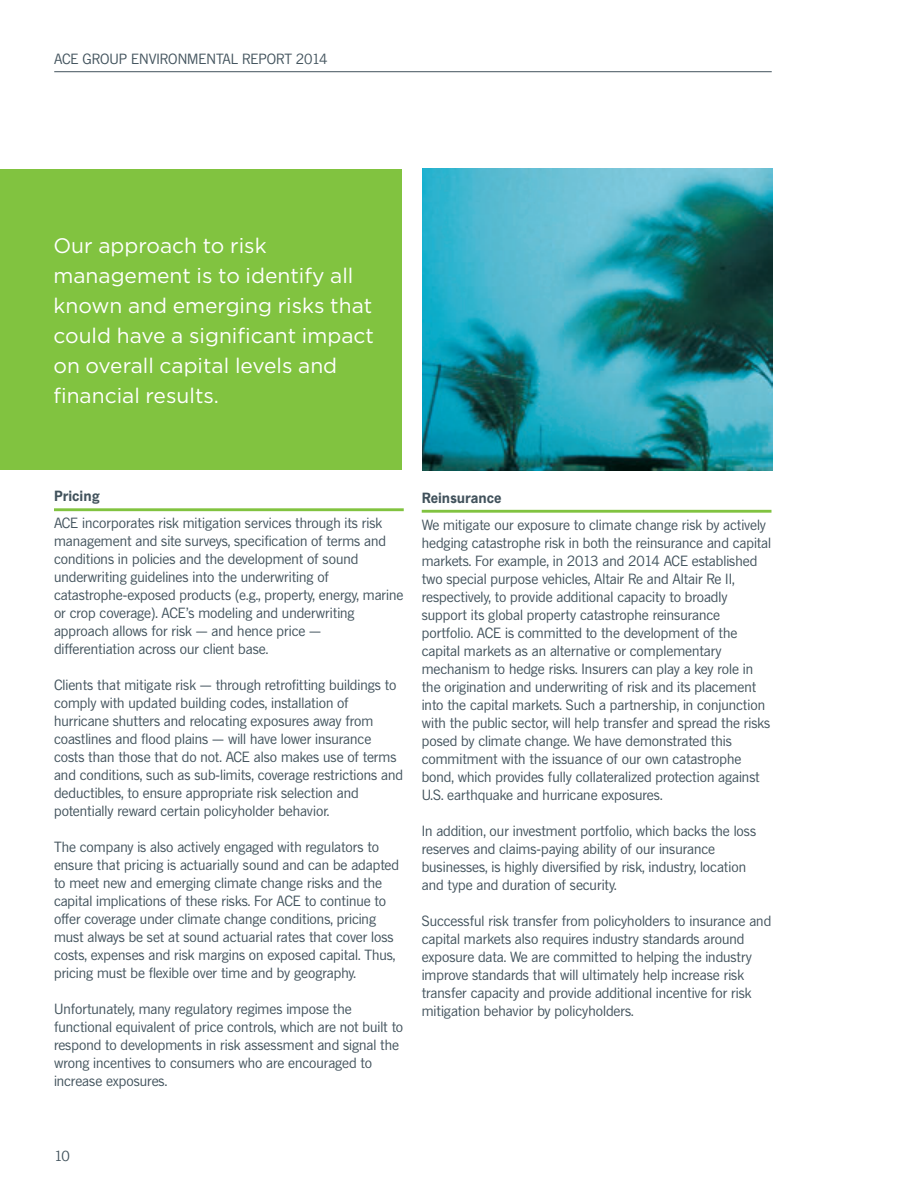
<style>
.page{position:relative;width:918px;height:1188px;background:#fff}
.page>*{position:absolute;margin:0;border:0;box-sizing:border-box;transform-origin:0 0}
.Intro___Large__White{font:21px/30px "Gotham";color:#fff}
.Body_copy___grey{font:13.5px/18px "News Gothic SBOP";color:#41525c}
.Section_Continuation{font:13.5px "News Gothic SBOP";color:#41525c}
.Title_B___Grey_with{font:700 13.5px "News Gothic SBOP";color:#41525c}
</style>
<div class="page">
<hr style="left:54px;top:71px;width:718px;height:1px;background:#41525c">
<hr style="left:54px;top:508px;width:350px;height:3px;background:#81c340">
<hr style="left:422px;top:510px;width:349px;height:3px;background:#81c340">
<img style="left:422px;top:168px;width:350px;height:303px">
<div style="left:0;top:170px;width:402px;height:300px;background:#81c340"></div>
<p class="Section_Continuation" style="left:54px;top:51px;width:275px">ACE GROUP ENVIRONMENTAL REPORT 2014</p>
<p class="Intro___Large__White" style="left:53px;top:230px;width:322px">Our approach to risk management is to identify all known and emerging risks that could have a significant impact on overall capital levels and financial results.</p>
<p class="Title_B___Grey_with" style="left:54px;top:488px;width:47px">Pricing</p>
<p class="Body_copy___grey" style="left:54px;top:514px;width:351px">ACE incorporates risk mitigation services through its risk management and site surveys, specification of terms and conditions in policies and the development of sound underwriting guidelines into the underwriting of catastrophe-exposed products (e.g., property, energy, marine or crop coverage). ACE’s modeling and underwriting approach allows for risk — and hence price — differentiation across our client base.</p>
<p class="Body_copy___grey" style="left:54px;top:676px;width:351px">Clients that mitigate risk — through retrofitting buildings to comply with updated building codes, installation of hurricane shutters and relocating exposures away from coastlines and flood plains — will have lower insurance costs than those that do not. ACE also makes use of terms and conditions, such as sub-limits, coverage restrictions and deductibles, to ensure appropriate risk selection and potentially reward certain policyholder behavior.</p>
<p class="Body_copy___grey" style="left:54px;top:838px;width:347px">The company is also actively engaged with regulators to ensure that pricing is actuarially sound and can be adapted to meet new and emerging climate change risks and the capital implications of these risks. For ACE to continue to offer coverage under climate change conditions, pricing must always be set at sound actuarial rates that cover loss costs, expenses and risk margins on exposed capital. Thus, pricing must be flexible over time and by geography.</p>
<p class="Body_copy___grey" style="left:54px;top:1000px;width:351px">Unfortunately, many regulatory regimes impose the functional equivalent of price controls, which are not built to respond to developments in risk assessment and signal the wrong incentives to consumers who are encouraged to increase exposures.</p>
<p class="Title_B___Grey_with" style="left:422px;top:489px;width:81px">Reinsurance</p>
<p class="Body_copy___grey" style="left:422px;top:516px;width:351px">We mitigate our exposure to climate change risk by actively hedging catastrophe risk in both the reinsurance and capital markets. For example, in 2013 and 2014 ACE established two special purpose vehicles, Altair Re and Altair Re II, respectively, to provide additional capacity to broadly support its global property catastrophe reinsurance portfolio. ACE is committed to the development of the capital markets as an alternative or complementary mechanism to hedge risks. Insurers can play a key role in the origination and underwriting of risk and its placement into the capital markets. Such a partnership, in conjunction with the public sector, will help transfer and spread the risks posed by climate change. We have demonstrated this commitment with the issuance of our own catastrophe bond, which provides fully collateralized protection against U.S. earthquake and hurricane exposures.</p>
<p class="Body_copy___grey" style="left:422px;top:822px;width:336px">In addition, our investment portfolio, which backs the loss reserves and claims-paying ability of our insurance businesses, is highly diversified by risk, industry, location and type and duration of security.</p>
<p class="Body_copy___grey" style="left:422px;top:912px;width:351px">Successful risk transfer from policyholders to insurance and capital markets also requires industry standards around exposure data. We are committed to helping the industry improve standards that will ultimately help increase risk transfer capacity and provide additional incentive for risk mitigation behavior by policyholders.</p>
<p class="Body_copy___grey" style="left:54px;top:1147px;width:17px">10</p>
</div>
